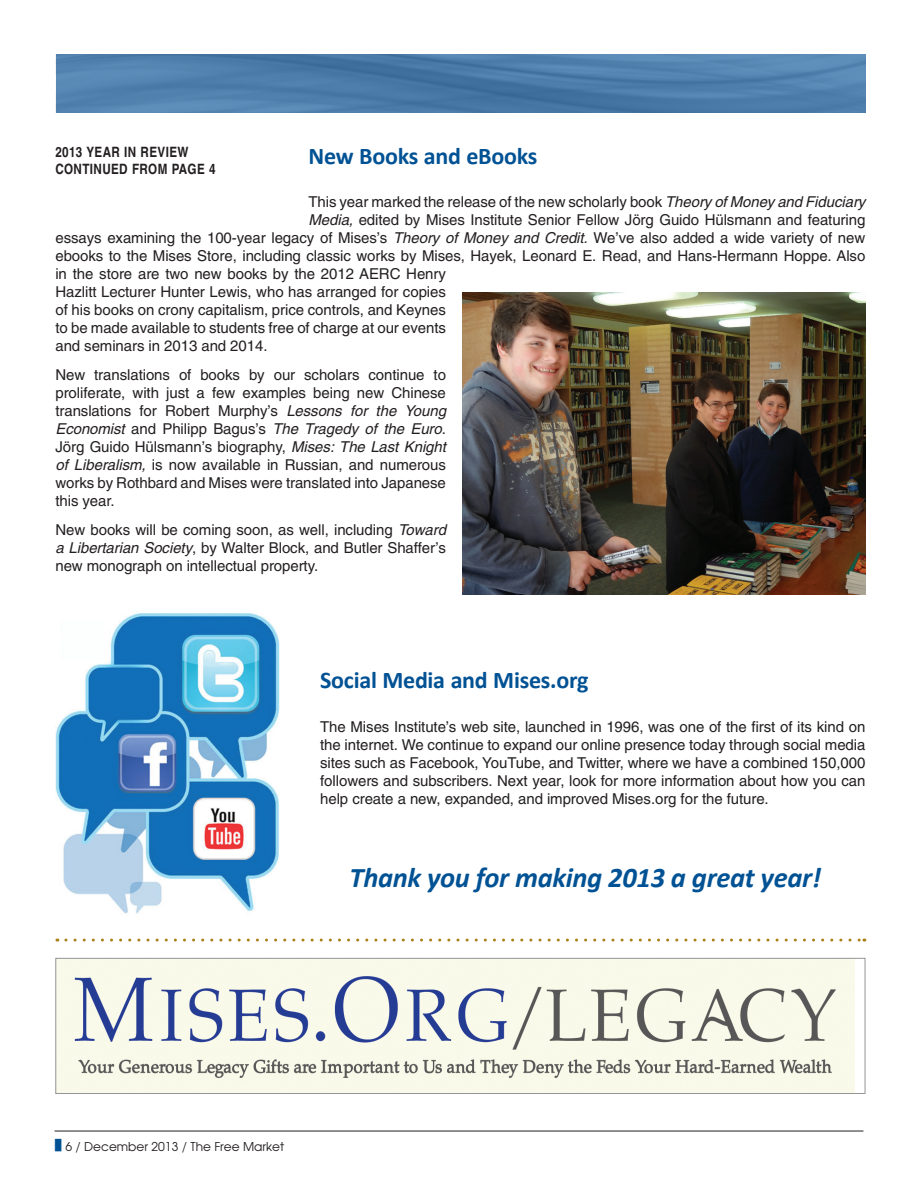
<style>
.page{position:relative;width:918px;height:1188px;background:#fff}
.page>*{position:absolute;margin:0;border:0;box-sizing:border-box;transform-origin:0 0}
.t1{font:italic 700 28.5px "Calibri";letter-spacing:-.01em;color:#005294}
.Heading_1{font:700 24px "Calibri";letter-spacing:-.01em;color:#005294}
.Text{font:15px/18px "Helvetica";letter-spacing:-.005em;color:#231f20;text-align:justify}
.Heading_1-2{font:700 condensed 14.25px "Helvetica";letter-spacing:.025em;color:#231f20}
.t2{font:12.15px "Avalon";color:#231f20}
.s1{font-style:italic}
.s2{color:#005294}
</style>
<div class="page">
<img style="left:56px;top:54px;width:809px;height:58px">
<hr style="left:55px;top:1131px;width:808px;height:1px;background:#231f20">
<img style="left:57px;top:960px;width:797px;height:132px">
<div style="left:55px;top:958px;width:810px;height:136px;border:1px solid #939598"></div>
<svg style="left:66px;top:939px;width:799px;height:3px"></svg>
<img style="left:462px;top:292px;width:403px;height:303px">
<img style="left:55px;top:613px;width:225px;height:301px">
<p class="Heading_1-2" style="left:55px;top:143px;width:135px">2013 YEAR IN REVIEW</p>
<p class="Heading_1-2" style="left:55px;top:160px;width:162px">CONTINUED FROM PAGE 4</p>
<p class="Heading_1" style="left:308px;top:140px;width:231px">New Books and eBooks</p>
<p class="Text" style="left:308px;top:193px;width:558px">This year marked the release of the new scholarly book <span class="s1">Theory of Money and Fiduciary</span></p>
<p class="Text" style="left:308px;top:211px;width:558px"><span class="s1">Media,</span> edited by Mises Institute Senior Fellow Jörg Guido Hülsmann and featuring</p>
<p class="Text" style="left:55px;top:229px;width:811px">essays examining the 100-year legacy of Mises’s <span class="s1">Theory of Money and Credit.</span> We’ve also added a wide variety of new</p>
<p class="Text" style="left:55px;top:247px;width:811px">ebooks to the Mises Store, including classic works by Mises, Hayek, Leonard E. Read, and Hans-Hermann Hoppe. Also</p>
<p class="Text" style="left:55px;top:265px;width:392px">in the store are two new books by the 2012 AERC Henry</p>
<p class="Text" style="left:55px;top:283px;width:392px">Hazlitt Lecturer Hunter Lewis, who has arranged for copies</p>
<p class="Text" style="left:55px;top:301px;width:392px">of his books on crony capitalism, price controls, and Keynes</p>
<p class="Text" style="left:55px;top:319px;width:392px">to be made available to students free of charge at our events</p>
<p class="Text" style="left:55px;top:337px;width:214px">and seminars in 2013 and 2014.</p>
<p class="Text" style="left:55px;top:366px;width:392px">New translations of books by our scholars continue to proliferate, with just a few examples being new Chinese translations for Robert Murphy’s <span class="s1">Lessons for the Young Economist</span> and Philipp Bagus’s <span class="s1">The Tragedy of the Euro</span>.<br>Jörg Guido Hülsmann’s biography, <span class="s1">Mises: The Last Knight of Liberalism,</span> is now available in Russian, and numerous works by Rothbard and Mises were translated into Japanese this year.</p>
<p class="Text" style="left:55px;top:521px;width:392px">New books will be coming soon, as well, including <span class="s1">Toward a Libertarian Society</span>, by Walter Block, and Butler Shaffer’s new monograph on intellectual property.</p>
<p class="Heading_1" style="left:320px;top:665px;width:270px">Social Media and Mises.org</p>
<p class="Text" style="left:320px;top:717px;width:547px">The Mises Institute’s web site, launched in 1996, was one of the first of its kind on the internet. We continue to expand our online presence today through social media sites such as Facebook, YouTube, and Twitter, where we have a combined 150,000 followers and subscribers. Next year, look for more information about how you can help create a new, expanded, and improved Mises.org for the future.</p>
<p class="t1" style="left:350px;top:859px;width:473px">Thank you for making 2013 a great year!</p>
<p class="t2" style="left:54px;top:1139px;width:232px"><span class="s2">■</span> 6 / December 2013 / The Free Market</p>
</div>
